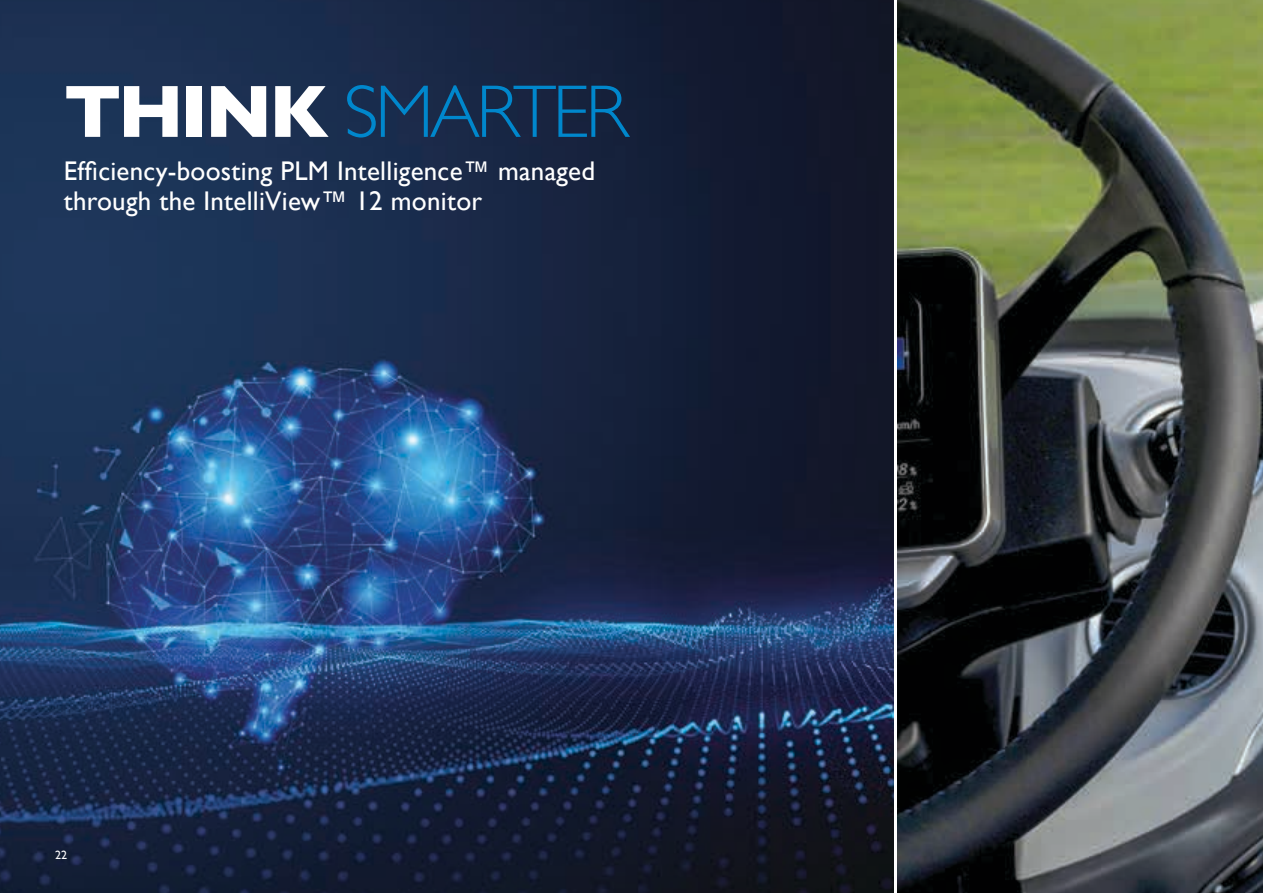
<style>
.page{position:relative;width:1263px;height:893px;background:#fff}
.page>*{position:absolute;margin:0;border:0;box-sizing:border-box;transform-origin:0 0}
.t1{font:300 75px "Gill Sans";letter-spacing:-.05em;color:#0087cc}
.t2{font:27px/30px "Gill Sans";letter-spacing:.01em;color:#fff}
.t3{font:12px "Gill Sans";color:#fff}
.s1{font-weight:700;color:#fff}
</style>
<div class="page">
<img style="left:0;top:0;width:893px;height:893px">
<img style="left:897px;top:0;width:366px;height:893px">
<h1 class="t1" style="left:64px;top:53px;width:566px"><span class="s1">THINK</span> SMARTER</h1>
<p class="t2" style="left:64px;top:156px;width:533px">Efficiency-boosting PLM Intelligence™ managed through the IntelliView™ 12 monitor</p>
<p class="t3" style="left:55px;top:848px;width:13px">22</p>
</div>
